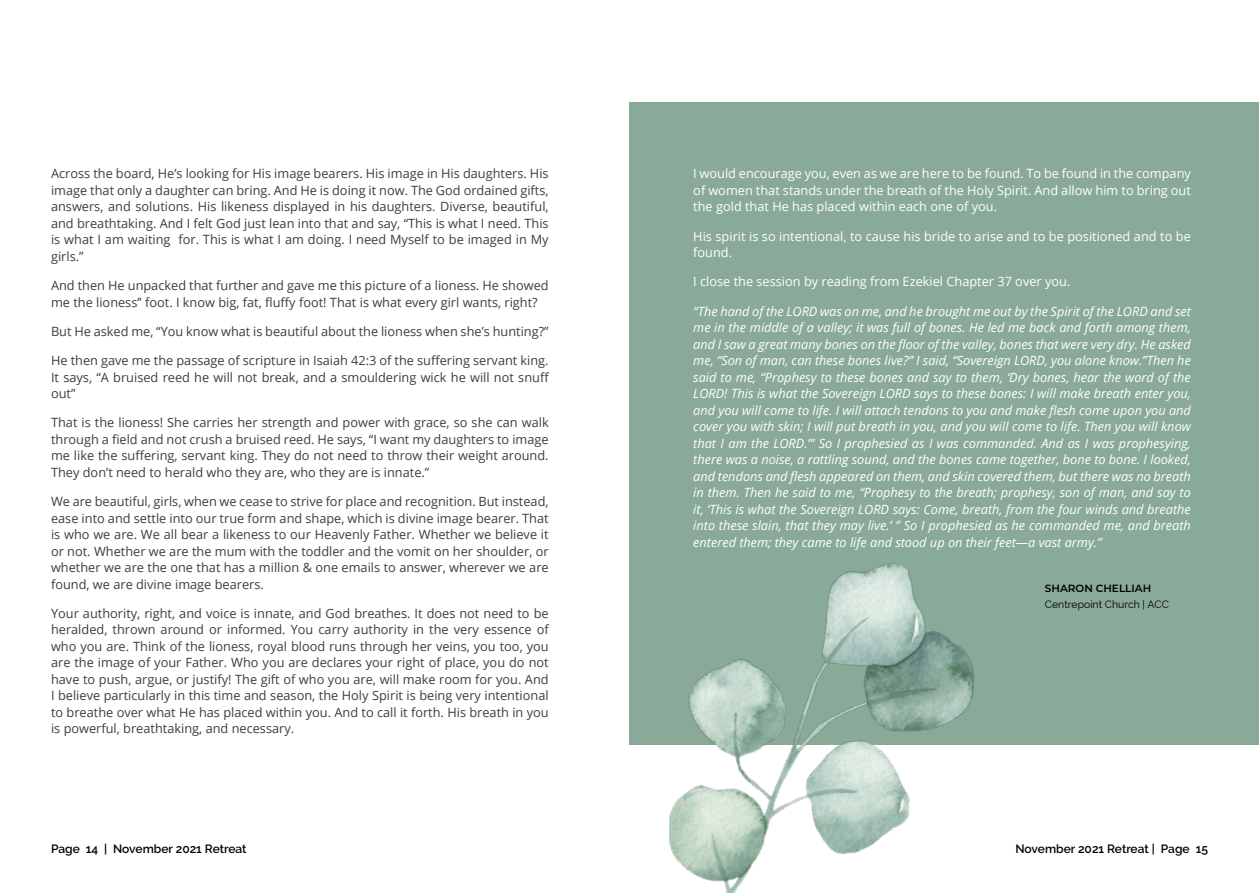
<style>
.page{position:relative;width:1259px;height:893px;background:#fff}
.page>*{position:absolute;margin:0;border:0;box-sizing:border-box;transform-origin:0 0}
.t1{font:12.75px/16.5px "Open Sans";color:#3f3e37;text-align:justify}
.t2{font:italic 12.75px/16.5px "Open Sans";color:#fff;text-align:justify}
.t3{font:12.75px/16.5px "Open Sans";color:#fff;text-align:justify}
.t4{font:600 12px "Raleway";color:#000}
.t5{font:10.5px "Raleway";color:#000}
.t6{font:600 10.5px "Montserrat";color:#000}
</style>
<div class="page">
<div style="left:629px;top:103px;width:630px;height:642px;background:#89aa98"></div>
<img style="left:669px;top:563px;width:305px;height:330px">
<p class="t1" style="left:51px;top:165px;width:499px">Across the board, He’s looking for His image bearers. His image in His daughters. His image that only a daughter can bring. And He is doing it now. The God ordained gifts, answers, and solutions. His likeness displayed in his daughters. Diverse, beautiful, and breathtaking. And I felt God just lean into that and say, “This is what I need. This is what I am waiting for. This is what I am doing. I need Myself to be imaged in My girls.”</p>
<p class="t1" style="left:51px;top:277px;width:499px">And then He unpacked that further and gave me this picture of a lioness. He showed me the lioness’’ foot. I know big, fat, fluffy foot! That is what every girl wants, right?</p>
<p class="t1" style="left:51px;top:323px;width:499px">But He asked me, “You know what is beautiful about the lioness when she’s hunting?”</p>
<p class="t1" style="left:51px;top:352px;width:500px">He then gave me the passage of scripture in Isaiah 42:3 of the suffering servant king.<br>It says, “A bruised reed he will not break, and a smouldering wick he will not snuff out”</p>
<p class="t1" style="left:51px;top:414px;width:499px">That is the lioness! She carries her strength and power with grace, so she can walk through a field and not crush a bruised reed. He says, “I want my daughters to image me like the suffering, servant king. They do not need to throw their weight around.<br>They don’t need to herald who they are, who they are is innate.”</p>
<p class="t1" style="left:51px;top:493px;width:499px">We are beautiful, girls, when we cease to strive for place and recognition. But instead, ease into and settle into our true form and shape, which is divine image bearer. That is who we are. We all bear a likeness to our Heavenly Father. Whether we believe it or not. Whether we are the mum with the toddler and the vomit on her shoulder, or whether we are the one that has a million &amp; one emails to answer, wherever we are found, we are divine image bearers.</p>
<p class="t1" style="left:51px;top:605px;width:499px">Your authority, right, and voice is innate, and God breathes. It does not need to be heralded, thrown around or informed. You carry authority in the very essence of who you are. Think of the lioness, royal blood runs through her veins, you too, you are the image of your Father. Who you are declares your right of place, you do not have to push, argue, or justify! The gift of who you are, will make room for you. And I believe particularly in this time and season, the Holy Spirit is being very intentional to breathe over what He has placed within you. And to call it forth. His breath in you is powerful, breathtaking, and necessary.</p>
<p class="t3" style="left:693px;top:165px;width:499px">I would encourage you, even as we are here to be found. To be found in the company of women that stands under the breath of the Holy Spirit. And allow him to bring out the gold that He has placed within each one of you.</p>
<p class="t3" style="left:693px;top:227px;width:499px">His spirit is so intentional, to cause his bride to arise and to be positioned and to be found.</p>
<p class="t3" style="left:693px;top:273px;width:379px">I close the session by reading from Ezekiel Chapter 37 over you.</p>
<p class="t2" style="left:693px;top:302px;width:499px">“The hand of the LORD was on me, and he brought me out by the Spirit of the LORD and set me in the middle of a valley; it was full of bones. He led me back and forth among them, and I saw a great many bones on the floor of the valley, bones that were very dry. He asked me, “Son of man, can these bones live?” I said, “Sovereign LORD, you alone know.”Then he said to me, “Prophesy to these bones and say to them, ‘Dry bones, hear the word of the LORD! This is what the Sovereign LORD says to these bones: I will make breath enter you, and you will come to life. I will attach tendons to you and make flesh come upon you and cover you with skin; I will put breath in you, and you will come to life. Then you will know that I am the LORD.’” So I prophesied as I was commanded. And as I was prophesying, there was a noise, a rattling sound, and the bones came together, bone to bone. I looked, and tendons and flesh appeared on them, and skin covered them, but there was no breath in them. Then he said to me, “Prophesy to the breath; prophesy, son of man, and say to it, ‘This is what the Sovereign LORD says: Come, breath, from the four winds and breathe into these slain, that they may live.’ ” So I prophesied as he commanded me, and breath entered them; they came to life and stood up on their feet—a vast army.”</p>
<p class="t6" style="left:1045px;top:581px;width:108px">SHARON CHELLIAH</p>
<p class="t5" style="left:1045px;top:598px;width:126px">Centrepoint Church | ACC</p>
<p class="t4" style="left:51px;top:842px;width:197px">Page 14 | November 2021 Retreat</p>
<p class="t4" style="left:1015px;top:842px;width:194px">November 2021 Retreat | Page 15</p>
</div>
